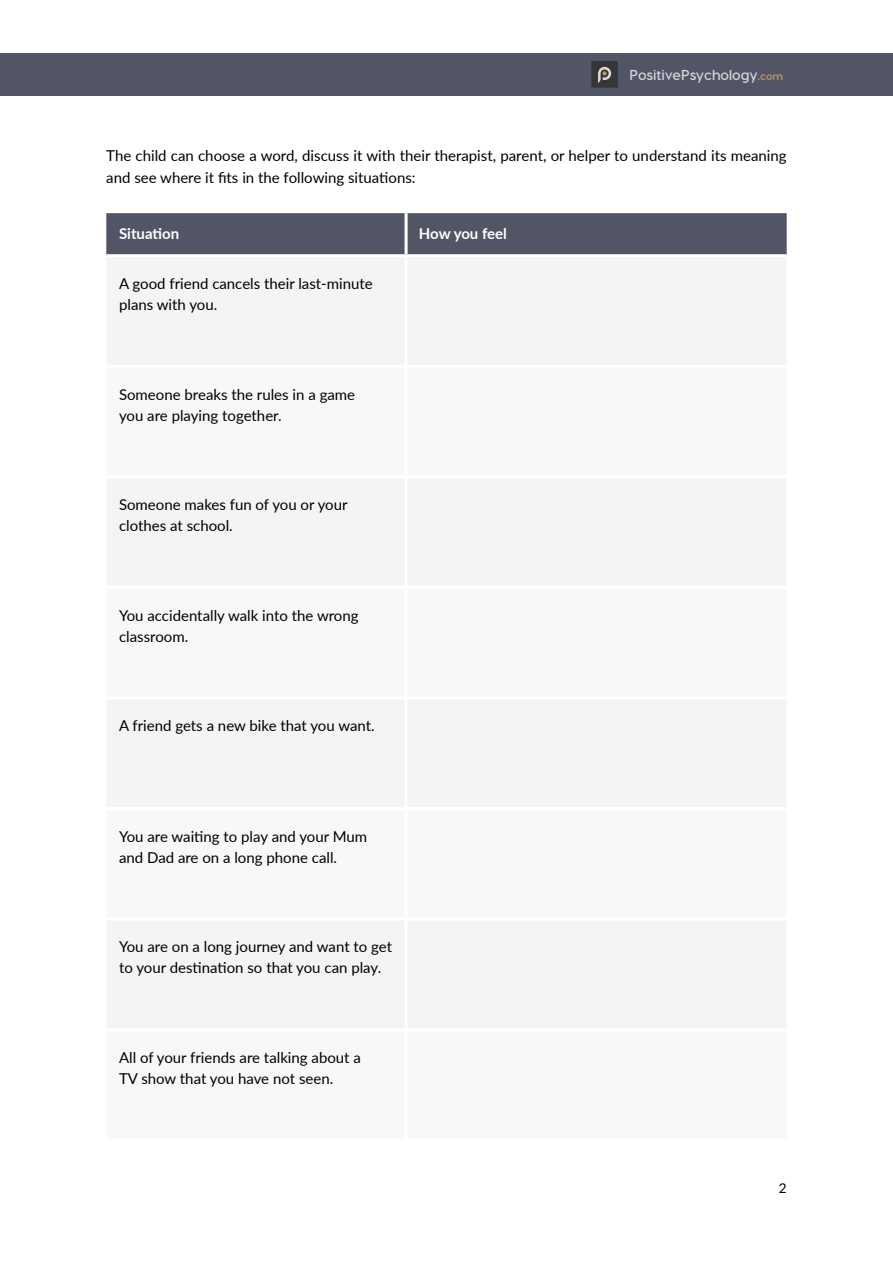
<style>
.page{position:relative;width:893px;height:1263px;background:#fff}
.page>*{position:absolute;margin:0;border:0;box-sizing:border-box;transform-origin:0 0}
.t1{font:15px/21px "Lato";color:#000}
.t2{font:700 15px "Lato";color:#fff}
.t3{font:700 14.4px "Visby CF";color:#d6d7da}
.t4{font:13.5px "Lato";color:#000}
.s1{font-weight:800;font-size:10.8px;color:#af9364}
</style>
<div class="page">
<div style="left:0;top:53px;width:893px;height:43px;background:#525566"></div>
<div style="left:591px;top:61px;width:27px;height:27px;background:#363638"></div>
<svg style="left:598px;top:67px;width:13px;height:16px"></svg>
<div style="left:106px;top:213px;width:681px;height:41px;background:#525566"></div>
<div style="left:107px;top:258px;width:679px;height:106px;background:#f3f4f5"></div>
<div style="left:107px;top:479px;width:679px;height:549px;background:#f3f4f5"></div>
<hr style="left:405px;top:213px;width:3px;height:41px;background:#fff">
<hr style="left:405px;top:257px;width:3px;height:108px;background:#fff">
<hr style="left:405px;top:478px;width:3px;height:108px;background:#fff">
<hr style="left:106px;top:586px;width:300px;height:3px;background:#fff">
<hr style="left:406px;top:586px;width:381px;height:3px;background:#fff">
<hr style="left:405px;top:589px;width:3px;height:107px;background:#fff">
<hr style="left:106px;top:696px;width:300px;height:3px;background:#fff">
<hr style="left:406px;top:696px;width:381px;height:3px;background:#fff">
<hr style="left:405px;top:699px;width:3px;height:108px;background:#fff">
<hr style="left:106px;top:807px;width:300px;height:3px;background:#fff">
<hr style="left:406px;top:807px;width:381px;height:3px;background:#fff">
<hr style="left:405px;top:810px;width:3px;height:107px;background:#fff">
<hr style="left:106px;top:917px;width:300px;height:3px;background:#fff">
<hr style="left:406px;top:917px;width:381px;height:3px;background:#fff">
<hr style="left:405px;top:920px;width:3px;height:108px;background:#fff">
<p class="t3" style="left:629px;top:66px;width:155px">PositivePsychology<span class="s1">.com</span></p>
<p class="t1" style="left:106px;top:144px;width:682px;line-height:22.5px">The child can choose a word, discuss it with their therapist, parent, or helper to understand its meaning and see where it fits in the following situations:</p>
<p class="t2" style="left:119px;top:223px;width:62px">Situation</p>
<p class="t2" style="left:419px;top:223px;width:90px">How you feel</p>
<p class="t1" style="left:119px;top:272px;width:255px">A good friend cancels their last-minute plans with you.</p>
<p class="t1" style="left:119px;top:383px;width:238px">Someone breaks the rules in a game you are playing together.</p>
<p class="t1" style="left:119px;top:494px;width:230px">Someone makes fun of you or your clothes at school.</p>
<p class="t1" style="left:119px;top:604px;width:241px">You accidentally walk into the wrong classroom.</p>
<p class="t1" style="left:119px;top:715px;width:257px">A friend gets a new bike that you want.</p>
<p class="t1" style="left:119px;top:825px;width:250px">You are waiting to play and your Mum and Dad are on a long phone call.</p>
<p class="t1" style="left:119px;top:936px;width:275px">You are on a long journey and want to get to your destination so that you can play.</p>
<p class="t1" style="left:119px;top:1046px;width:243px">All of your friends are talking about a<br>TV show that you have not seen.</p>
<p class="t4" style="left:779px;top:1178px;width:9px">2</p>
</div>
